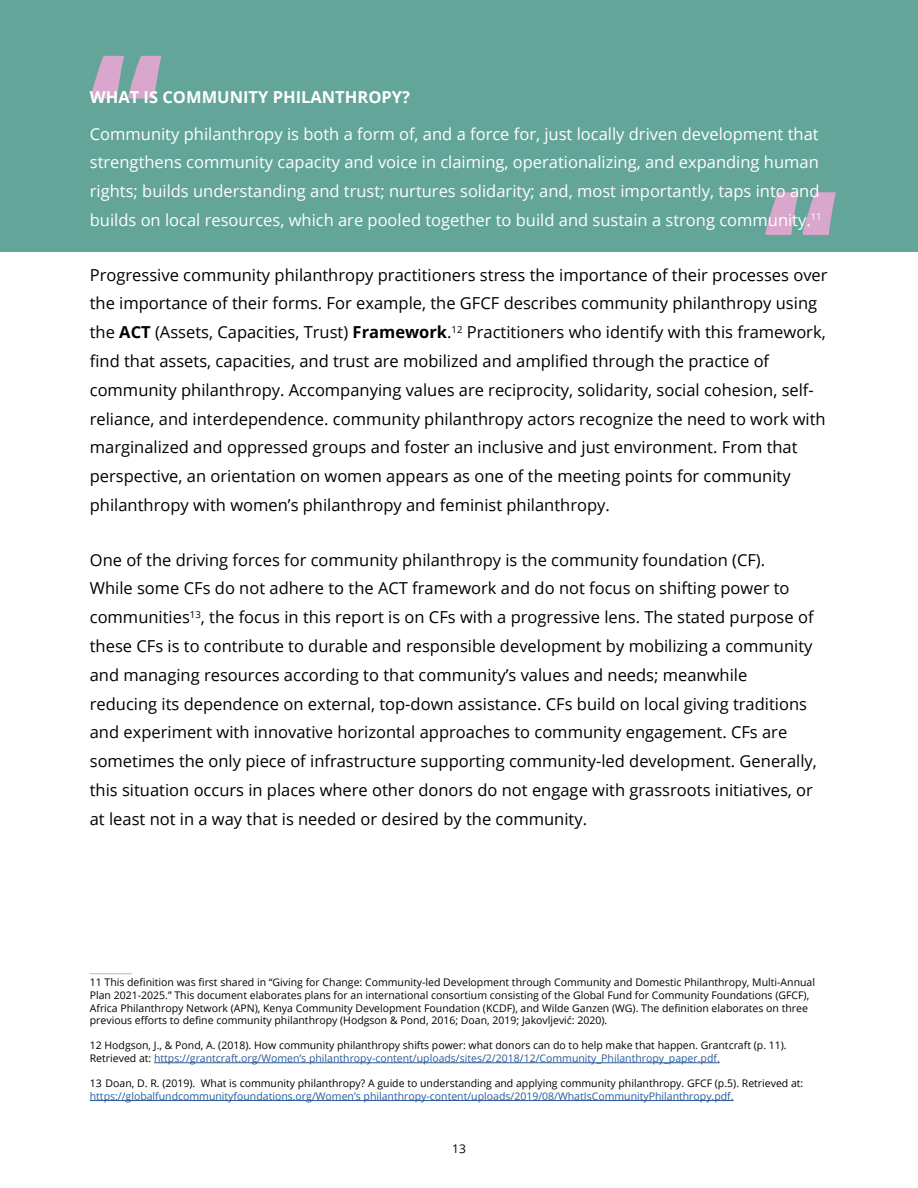
<style>
.page{position:relative;width:918px;height:1188px;background:#fff}
.page>*{position:absolute;margin:0;border:0;box-sizing:border-box;transform-origin:0 0}
.t1{font:800 150px "Open Sans";color:#d9a6cd}
.t2{font:16.5px/28.8px "Open Sans";color:#000}
.t3{font:16.5px/28.8px "Open Sans";color:#fff}
.t4{font:700 16.5px "Open Sans";color:#fff}
.t5{font:12px "Open Sans";color:#000}
.t6{font:10.5px/12.6px "Open Sans";color:#000}
.t7{font:10.5px "Open Sans";color:#275b9b}
.s1{font-weight:700}
.s2{color:#275b9b}
</style>
<div class="page">
<div style="left:0;top:0;width:918px;height:252px;background:#63a598"></div>
<hr style="left:90px;top:973px;width:42px;height:1px;background:#d9a6cd">
<hr style="left:154px;top:1062px;width:566px;height:1px;background:#275b9b">
<hr style="left:90px;top:1100px;width:644px;height:1px;background:#275b9b">
<h1 class="t1" style="left:89px;top:-6px;width:76px">“</h1>
<p class="t4" style="left:90px;top:85px;width:322px">WHAT IS COMMUNITY PHILANTHROPY?</p>
<p class="t3" style="left:90px;top:119px;width:733px">Community philanthropy is both a form of, and a force for, just locally driven development that strengthens community capacity and voice in claiming, operationalizing, and expanding human rights; builds understanding and trust; nurtures solidarity; and, most importantly, taps into and builds on local resources, which are pooled together to build and sustain a strong community.<sup>11</sup></p>
<p class="t2" style="left:90px;top:260px;width:739px">Progressive community philanthropy practitioners stress the importance of their processes over the importance of their forms. For example, the GFCF describes community philanthropy using the <span class="s1">ACT</span> (Assets, Capacities, Trust) <span class="s1">Framework</span>.<sup>12</sup> Practitioners who identify with this framework, find that assets, capacities, and trust are mobilized and amplified through the practice of community philanthropy. Accompanying values are reciprocity, solidarity, social cohesion, self&shy;reliance, and interdependence. community philanthropy actors recognize the need to work with marginalized and oppressed groups and foster an inclusive and just environment. From that perspective, an orientation on women appears as one of the meeting points for community philanthropy with women’s philanthropy and feminist philanthropy.</p>
<p class="t2" style="left:90px;top:545px;width:729px">One of the driving forces for community philanthropy is the community foundation (CF).<br>While some CFs do not adhere to the ACT framework and do not focus on shifting power to communities<sup>13</sup>, the focus in this report is on CFs with a progressive lens. The stated purpose of these CFs is to contribute to durable and responsible development by mobilizing a community and managing resources according to that community’s values and needs; meanwhile reducing its dependence on external, top-down assistance. CFs build on local giving traditions and experiment with innovative horizontal approaches to community engagement. CFs are sometimes the only piece of infrastructure supporting community-led development. Generally, this situation occurs in places where other donors do not engage with grassroots initiatives, or at least not in a way that is needed or desired by the community.</p>
<h1 class="t1" style="left:764px;top:131px;width:76px">“</h1>
<p class="t6" style="left:90px;top:976px;width:727px">11 This definition was first shared in “Giving for Change: Community-led Development through Community and Domestic Philanthropy, Multi-Annual Plan 2021-2025.” This document elaborates plans for an international consortium consisting of the Global Fund for Community Foundations (GFCF), Africa Philanthropy Network (APN), Kenya Community Development Foundation (KCDF), and Wilde Ganzen (WG). The definition elaborates on three previous efforts to define community philanthropy (Hodgson &amp; Pond, 2016; Doan, 2019; Jakovljević: 2020).</p>
<p class="t6" style="left:90px;top:1039px;width:698px">12 Hodgson, J., &amp; Pond, A. (2018). How community philanthropy shifts power: what donors can do to help make that happen. Grantcraft (p. 11).<br>Retrieved at: <span class="s2">https://grantcraft.org/Women’s philanthropy-content/uploads/sites/2/2018/12/Community_Philanthropy_paper.pdf.</span></p>
<p class="t6" style="left:90px;top:1077px;width:715px">13 Doan, D. R. (2019). What is community philanthropy? A guide to understanding and applying community philanthropy. GFCF (p.5). Retrieved at:</p>
<p class="t7" style="left:90px;top:1089px;width:645px">https://globalfundcommunityfoundations.org/Women’s philanthropy-content/uploads/2019/08/WhatIsCommunityPhilanthropy.pdf.</p>
<p class="t5" style="left:452px;top:1140px;width:15px">13</p>
</div>
